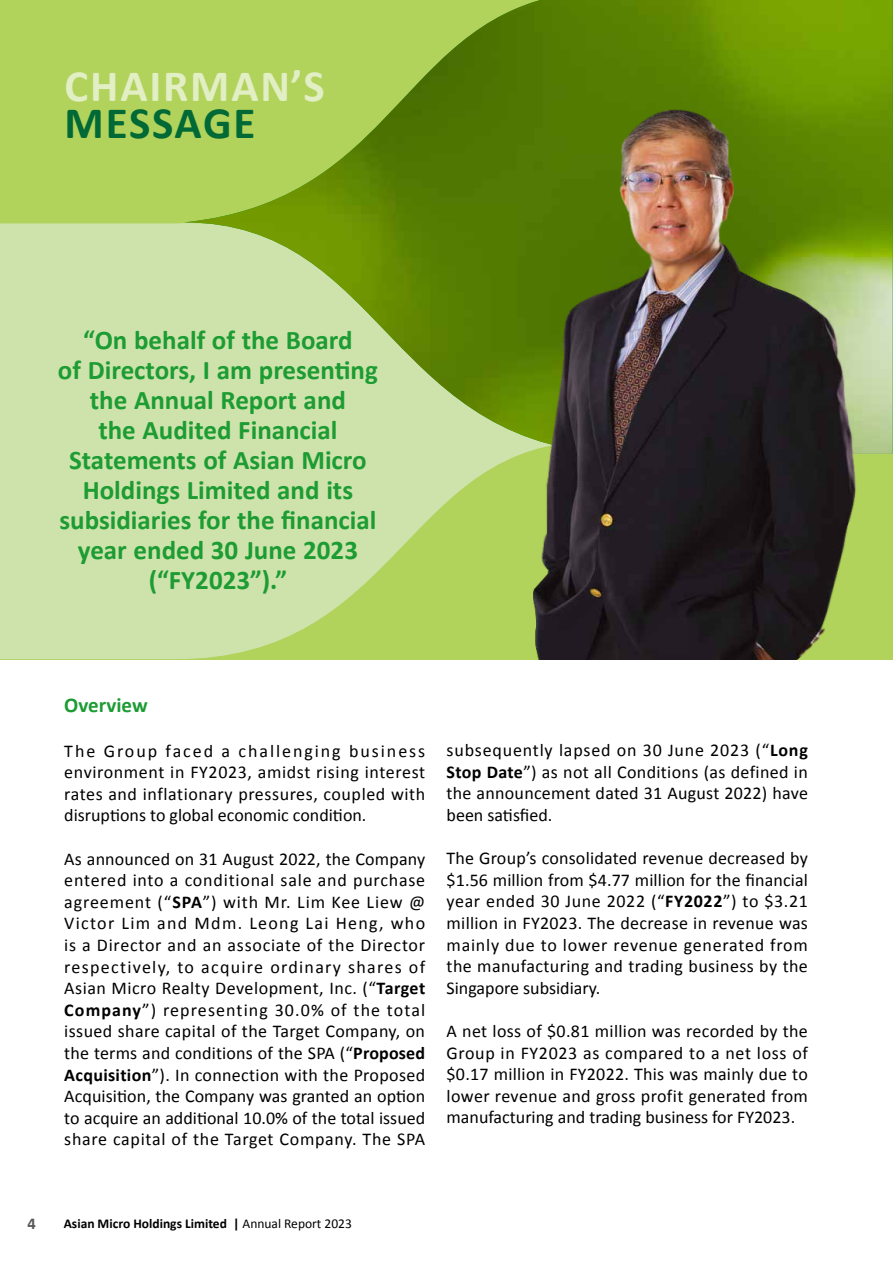
<style>
.page{position:relative;width:893px;height:1263px;background:#fff}
.page>*{position:absolute;margin:0;border:0;box-sizing:border-box;transform-origin:0 0}
.t1{font:700 45px/37.5px "Calibri";letter-spacing:.04em;color:#e2eec4}
.t2{font:700 27px/30px "Calibri";color:#1d9c33;text-align:center}
.t3{font:700 21px "Calibri";color:#1d9c33}
.t4{font:18px/21.6px "Calibri";color:#000;text-align:justify}
.t5{font:700 16.5px "Calibri";color:#5a5757}
.t6{font:700 13.5px "Calibri";color:#000}
.s1{color:#b1d25b}
.s2{color:#006935}
.s3{font-weight:700}
.s4{font-weight:400}
</style>
<div class="page">
<div style="left:0;top:0;width:893px;height:659px;background:#b1d25b"></div>
<svg style="left:0;top:223px;width:491px;height:436px;fill:#cee3ab"></svg>
<img style="left:184px;top:0;width:709px;height:454px">
<img style="left:491px;top:77px;width:385px;height:582px">
<h1 class="t1" style="left:65px;top:67px;width:296px">CHAIRMAN’S<span class="s1">’S<br></span><span class="s2">MESSAGE</span></h1>
<h2 class="t2" style="left:58px;top:325px;width:321px">“On behalf of the Board<br>of Directors, I am presenting the Annual Report and<br>the Audited Financial<br>Statements of Asian Micro<br>Holdings Limited and its subsidiaries for the financial year ended 30 June 2023 (“FY2023”).”</h2>
<p class="t3" style="left:64px;top:692px;width:85px">Overview</p>
<p class="t4" style="left:64px;top:740px;width:362px">The Group faced a challenging business environment in FY2023, amidst rising interest rates and inflationary pressures, coupled with disruptions to global economic condition.</p>
<p class="t4" style="left:64px;top:848px;width:362px">As announced on 31 August 2022, the Company entered into a conditional sale and purchase agreement (“<span class="s3">SPA</span>”) with Mr. Lim Kee Liew @ Victor Lim and Mdm. Leong Lai Heng, who is a Director and an associate of the Director respectively, to acquire ordinary shares of Asian Micro Realty Development, Inc. (“<span class="s3">Target Company</span>”) representing 30.0% of the total issued share capital of the Target Company, on the terms and conditions of the SPA (“<span class="s3">Proposed Acquisition</span>”). In connection with the Proposed Acquisition, the Company was granted an option to acquire an additional 10.0% of the total issued share capital of the Target Company. The SPA</p>
<p class="t4" style="left:447px;top:739px;width:363px">subsequently lapsed on 30 June 2023 (“<span class="s3">Long Stop Date</span>”) as not all Conditions (as defined in the announcement dated 31 August 2022) have been satisfied.</p>
<p class="t4" style="left:447px;top:847px;width:363px">The Group’s consolidated revenue decreased by $1.56 million from $4.77 million for the financial year ended 30 June 2022 (“<span class="s3">FY2022</span>”) to $3.21 million in FY2023. The decrease in revenue was mainly due to lower revenue generated from the manufacturing and trading business by the Singapore subsidiary.</p>
<p class="t4" style="left:447px;top:1020px;width:363px">A net loss of $0.81 million was recorded by the Group in FY2023 as compared to a net loss of $0.17 million in FY2022. This was mainly due to lower revenue and gross profit generated from manufacturing and trading business for FY2023.</p>
<p class="t5" style="left:27px;top:1212px;width:10px">4</p>
<p class="t6" style="left:64px;top:1215px;width:290px">Asian Micro Holdings Limited | <span class="s4">Annual Report 2023</span></p>
</div>
